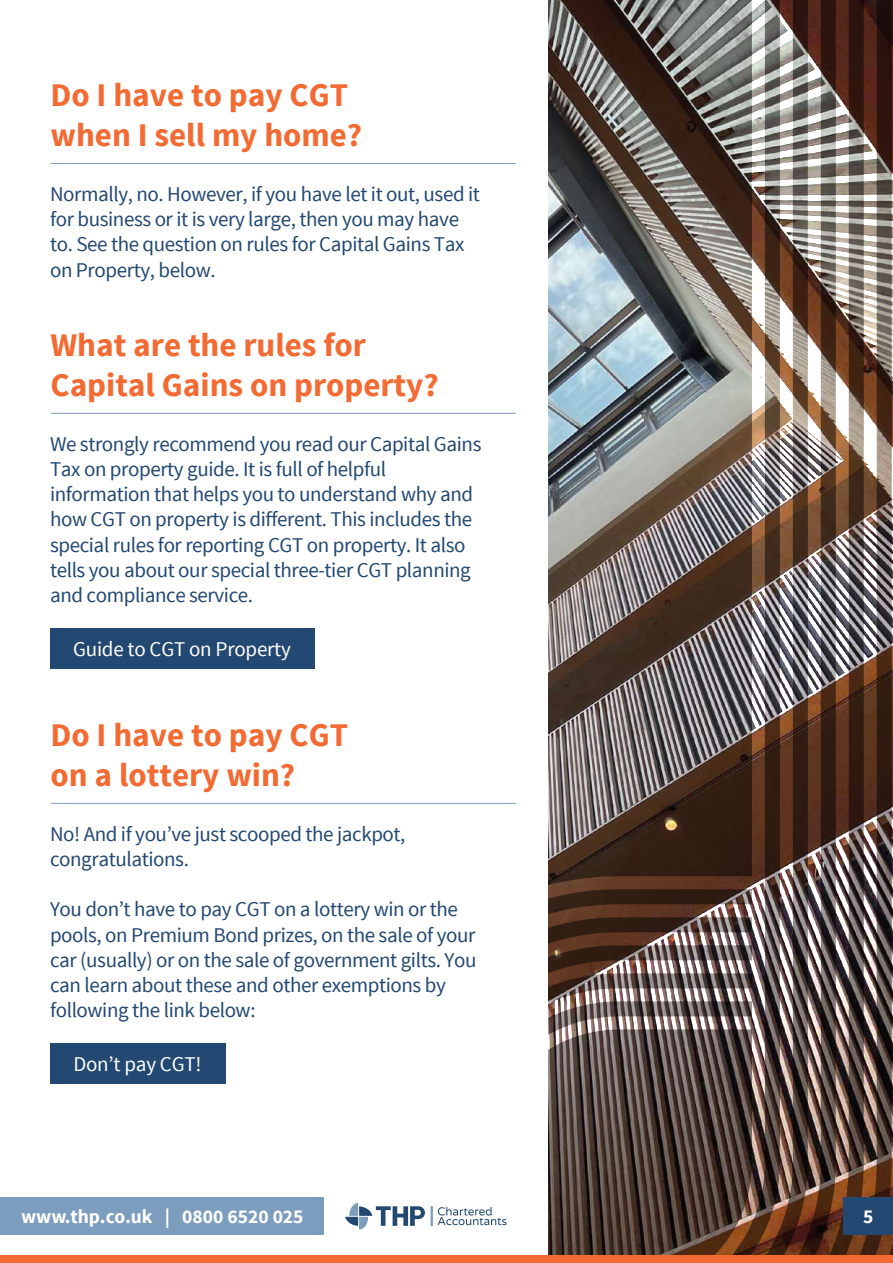
<style>
.page{position:relative;width:893px;height:1263px;background:#fff}
.page>*{position:absolute;margin:0;border:0;box-sizing:border-box;transform-origin:0 0}
.t1{font:700 33px/39.6px "Source Sans Pro";color:#f36b33}
.t2{font:21px/25.2px "Source Sans Pro";letter-spacing:-.02em;color:#234872}
.t3{font:21px "Source Sans Pro";letter-spacing:-.01em;color:#fff}
.t4{font:700 19.5px "Source Sans Pro";color:#fff}
</style>
<div class="page">
<hr style="left:51px;top:163px;width:465px;height:1px;background:#7d9dbf">
<hr style="left:51px;top:413px;width:465px;height:1px;background:#7d9dbf">
<svg style="left:877px;top:0;width:16px;height:1256px"></svg>
<img style="left:849px;top:0;width:28px;height:1256px">
<img style="left:821px;top:0;width:28px;height:1256px">
<img style="left:793px;top:0;width:28px;height:1256px">
<img style="left:765px;top:0;width:28px;height:1256px">
<img style="left:549px;top:0;width:216px;height:1256px">
<div style="left:0;top:1197px;width:324px;height:38px;background:#7d9dbf"></div>
<svg style="left:438px;top:1207px;width:69px;height:18px"></svg>
<hr style="left:431px;top:1206px;width:2px;height:20px;background:#7d9dbf">
<svg style="left:376px;top:1206px;width:49px;height:20px"></svg>
<svg style="left:359px;top:1206px;width:13px;height:10px"></svg>
<svg style="left:345px;top:1202px;width:23px;height:28px"></svg>
<div style="left:50px;top:629px;width:265px;height:40px;background:#234872"></div>
<hr style="left:51px;top:803px;width:465px;height:1px;background:#7d9dbf">
<div style="left:50px;top:1044px;width:175px;height:40px;background:#234872"></div>
<div style="left:0;top:1256px;width:893px;height:7px;background:#f36b33"></div>
<div style="left:843px;top:1197px;width:50px;height:38px;background:#234872"></div>
<h1 class="t1" style="left:50px;top:77px;width:313px">Do I have to pay CGT when I sell my home?</h1>
<p class="t2" style="left:50px;top:182px;width:431px">Normally, no. However, if you have let it out, used it for business or it is very large, then you may have to. See the question on rules for Capital Gains Tax on Property, below.</p>
<h1 class="t1" style="left:50px;top:327px;width:390px">What are the rules for<br>Capital Gains on property?</h1>
<p class="t2" style="left:50px;top:432px;width:433px">We strongly recommend you read our Capital Gains Tax on property guide. It is full of helpful information that helps you to understand why and how CGT on property is different. This includes the special rules for reporting CGT on property. It also tells you about our special three-tier CGT planning and compliance service.</p>
<p class="t3" style="left:73px;top:636px;width:219px">Guide to CGT on Property</p>
<h1 class="t1" style="left:50px;top:717px;width:299px">Do I have to pay CGT on a lottery win?</h1>
<p class="t2" style="left:50px;top:821px;width:357px">No! And if you’ve just scooped the jackpot, congratulations.</p>
<p class="t2" style="left:50px;top:897px;width:428px">You don’t have to pay CGT on a lottery win or the pools, on Premium Bond prizes, on the sale of your car (usually) or on the sale of government gilts. You can learn about these and other exemptions by following the link below:</p>
<p class="t3" style="left:73px;top:1051px;width:130px">Don’t pay CGT!</p>
<p class="t4" style="left:21px;top:1204px;width:284px">www.thp.co.uk | 0800 6520 025</p>
<p class="t4" style="left:863px;top:1203px;width:12px">5</p>
</div>
